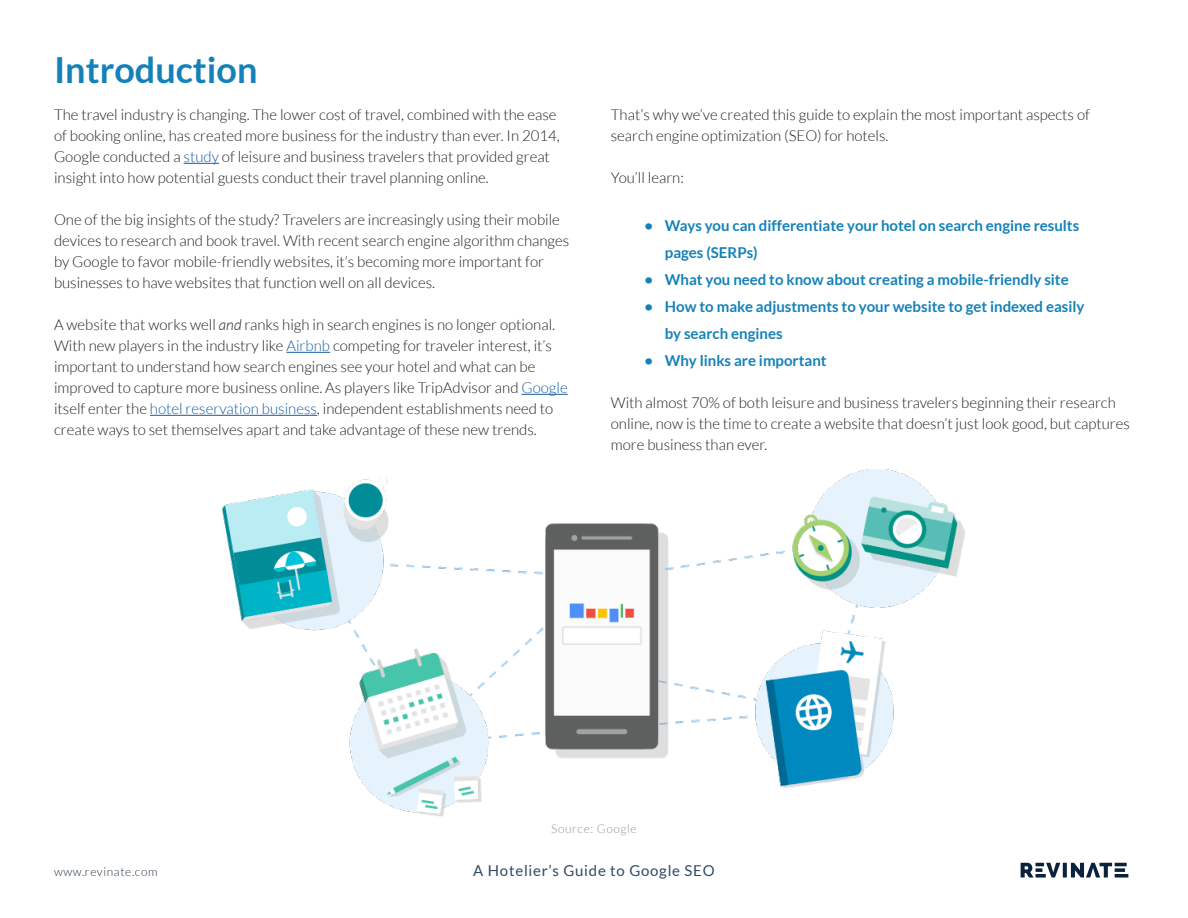
<style>
.page{position:relative;width:1188px;height:918px;background:#fff}
.page>*{position:absolute;margin:0;border:0;box-sizing:border-box;transform-origin:0 0}
.t1{font:700 36px "Lato";color:#1481b9}
.t2{font:300 15px/21px "Lato";color:#231f20}
.t3{font:700 15px/27px "Lato";color:#1481b9}
.t4{font:15px "Lato";letter-spacing:.05em;color:#2d4a65}
.t5{font:300 12px "Lato";letter-spacing:.05em;color:#293745}
.t6{font:300 12px "Lato";letter-spacing:.05em;color:#939598}
.s1{color:#175d9e}
.s2{font-style:italic}
</style>
<div class="page">
<svg style="left:1063px;top:863px;width:4px;height:15px"></svg>
<svg style="left:1021px;top:863px;width:39px;height:15px"></svg>
<svg style="left:1071px;top:863px;width:56px;height:15px"></svg>
<svg style="left:1115px;top:874px;width:13px;height:4px"></svg>
<svg style="left:1115px;top:868px;width:10px;height:4px"></svg>
<hr style="left:184px;top:163px;width:35px;height:1px;background:#175d9e">
<hr style="left:286px;top:352px;width:44px;height:1px;background:#175d9e">
<hr style="left:522px;top:394px;width:46px;height:1px;background:#175d9e">
<hr style="left:150px;top:415px;width:167px;height:1px;background:#175d9e">
<img style="left:223px;top:469px;width:742px;height:347px">
<p class="t1" style="left:54px;top:49px;width:205px">Introduction</p>
<p class="t2" style="left:54px;top:104px;width:507px">The travel industry is changing. The lower cost of travel, combined with the ease of booking online, has created more business for the industry than ever. In 2014, Google conducted a <span class="s1">study</span> of leisure and business travelers that provided great insight into how potential guests conduct their travel planning online.</p>
<p class="t2" style="left:54px;top:209px;width:517px">One of the big insights of the study? Travelers are increasingly using their mobile devices to research and book travel. With recent search engine algorithm changes by Google to favor mobile-friendly websites, it’s becoming more important for businesses to have websites that function well on all devices.</p>
<p class="t2" style="left:54px;top:314px;width:515px">A website that works well <span class="s2">and</span> ranks high in search engines is no longer optional.<br>With new players in the industry like <span class="s1">Airbnb</span> competing for traveler interest, it’s important to understand how search engines see your hotel and what can be improved to capture more business online. As players like TripAdvisor and <span class="s1">Google </span>itself enter the <span class="s1">hotel reservation business</span>, independent establishments need to create ways to set themselves apart and take advantage of these new trends.</p>
<p class="t2" style="left:611px;top:104px;width:481px">That’s why we’ve created this guide to explain the most important aspects of search engine optimization (SEO) for hotels.</p>
<p class="t2" style="left:611px;top:167px;width:75px">You’ll learn:</p>
<p class="t3" style="left:665px;top:212px;width:416px;text-indent:-20px">• Ways you can differentiate your hotel on search engine results pages (SERPs)</p>
<p class="t3" style="left:645px;top:266px;width:426px">• What you need to know about creating a mobile-friendly site</p>
<p class="t3" style="left:665px;top:293px;width:421px;text-indent:-20px">• How to make adjustments to your website to get indexed easily by search engines</p>
<p class="t3" style="left:645px;top:347px;width:184px">• Why links are important</p>
<p class="t2" style="left:611px;top:392px;width:521px">With almost 70% of both leisure and business travelers beginning their research online, now is the time to create a website that doesn’t just look good, but captures more business than ever.</p>
<p class="t6" style="left:551px;top:822px;width:87px">Source: Google</p>
<p class="t5" style="left:54px;top:866px;width:105px">www.revinate.com</p>
<p class="t4" style="left:473px;top:862px;width:243px">A Hotelier’s Guide to Google SEO</p>
</div>
